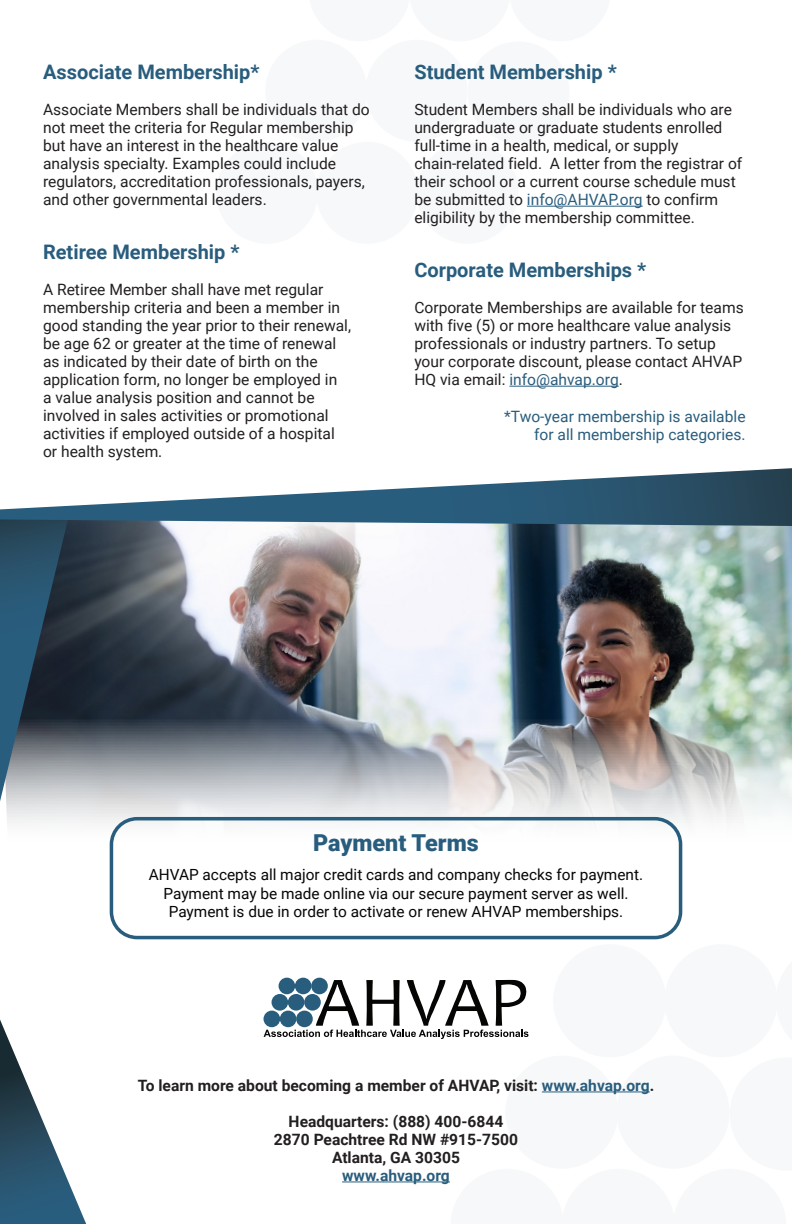
<style>
.page{position:relative;width:792px;height:1224px;background:#fff}
.page>*{position:absolute;margin:0;border:0;box-sizing:border-box;transform-origin:0 0}
.t1{font:900 23.4px "Roboto";color:#295d7d}
.t2{font:700 20px "Roboto";color:#295d7d}
.t3{font:15.6px/18px "Roboto";color:#231f20}
.t4{font:700 15.6px/18px "Roboto";color:#231f20;text-align:center}
.t5{font:15.6px/18px "Roboto";color:#295d7d;text-align:right}
.t6{font:700 15.6px "Roboto";color:#295d7d}
.t7{font:15.4px/18.2px "Roboto";color:#050504;text-align:center}
.s1{color:#295d7d}
</style>
<div class="page">
<img style="left:70px;top:526px;width:722px;height:169px">
<svg style="left:6px;top:695px;width:786px;height:529px"></svg>
<svg style="left:0;top:526px;width:70px;height:276px"></svg>
<svg style="left:0;top:1020px;width:86px;height:204px"></svg>
<svg style="left:0;top:468px;width:792px;height:58px"></svg>
<div style="left:265px;top:40px;width:102px;height:102px;background:#f6f8f9;border-radius:50%"></div>
<div style="left:365px;top:40px;width:102px;height:102px;background:#f6f8f9;border-radius:50%"></div>
<div style="left:468px;top:41px;width:102px;height:102px;background:#f6f8f9;border-radius:50%"></div>
<div style="left:216px;top:142px;width:102px;height:102px;background:#f6f8f9;border-radius:50%"></div>
<div style="left:316px;top:142px;width:102px;height:102px;background:#f6f8f9;border-radius:50%"></div>
<div style="left:417px;top:142px;width:102px;height:102px;background:#f6f8f9;border-radius:50%"></div>
<div style="left:110px;top:817px;width:572px;height:122px;border:4px solid #295d7d;border-radius:26px"></div>
<svg style="left:264px;top:944px;width:528px;height:280px"></svg>
<hr style="left:527px;top:206px;width:116px;height:1px;background:#295d7d">
<hr style="left:509px;top:386px;width:110px;height:1px;background:#295d7d">
<hr style="left:542px;top:1092px;width:108px;height:1px;background:#295d7d">
<hr style="left:342px;top:1182px;width:108px;height:1px;background:#295d7d">
<p class="t2" style="left:43px;top:58px;width:218px">Associate Membership*</p>
<p class="t3" style="left:43px;top:100px;width:328px">Associate Members shall be individuals that do not meet the criteria for Regular membership but have an interest in the healthcare value analysis specialty. Examples could include regulators, accreditation professionals, payers, and other governmental leaders.</p>
<p class="t2" style="left:43px;top:238px;width:198px">Retiree Membership *</p>
<p class="t3" style="left:43px;top:280px;width:310px">A Retiree Member shall have met regular membership criteria and been a member in good standing the year prior to their renewal, be age 62 or greater at the time of renewal as indicated by their date of birth on the application form, no longer be employed in<br>a value analysis position and cannot be involved in sales activities or promotional activities if employed outside of a hospital or health system.</p>
<p class="t2" style="left:414px;top:58px;width:204px">Student Membership *</p>
<p class="t3" style="left:414px;top:100px;width:330px">Student Members shall be individuals who are undergraduate or graduate students enrolled full-time in a health, medical, or supply chain-related field. A letter from the registrar of their school or a current course schedule must be submitted to <span class="s1">info@AHVAP.org</span> to confirm eligibility by the membership committee.</p>
<p class="t2" style="left:414px;top:256px;width:233px">Corporate Memberships *</p>
<p class="t3" style="left:414px;top:298px;width:331px">Corporate Memberships are available for teams with five (5) or more healthcare value analysis professionals or industry partners. To setup your corporate discount, please contact AHVAP HQ via email: <span class="s1">info@ahvap.org</span>.</p>
<p class="t5" style="left:504px;top:406px;width:243px">*Two-year membership is available for all membership categories.</p>
<h1 class="t1" style="left:313px;top:826px;width:167px">Payment Terms</h1>
<p class="t7" style="left:149px;top:865px;width:496px">AHVAP accepts all major credit cards and company checks for payment.<br>Payment may be made online via our secure payment server as well.<br>Payment is due in order to activate or renew AHVAP memberships.</p>
<p class="t4" style="left:138px;top:1076px;width:518px">To learn more about becoming a member of AHVAP, visit: <span class="s1">www.ahvap.org</span>.</p>
<p class="t4" style="left:274px;top:1112px;width:246px">Headquarters: (888) 400-6844<br>2870 Peachtree Rd NW #915-7500<br>Atlanta, GA 30305</p>
<p class="t6" style="left:342px;top:1164px;width:109px">www.ahvap.org</p>
</div>
